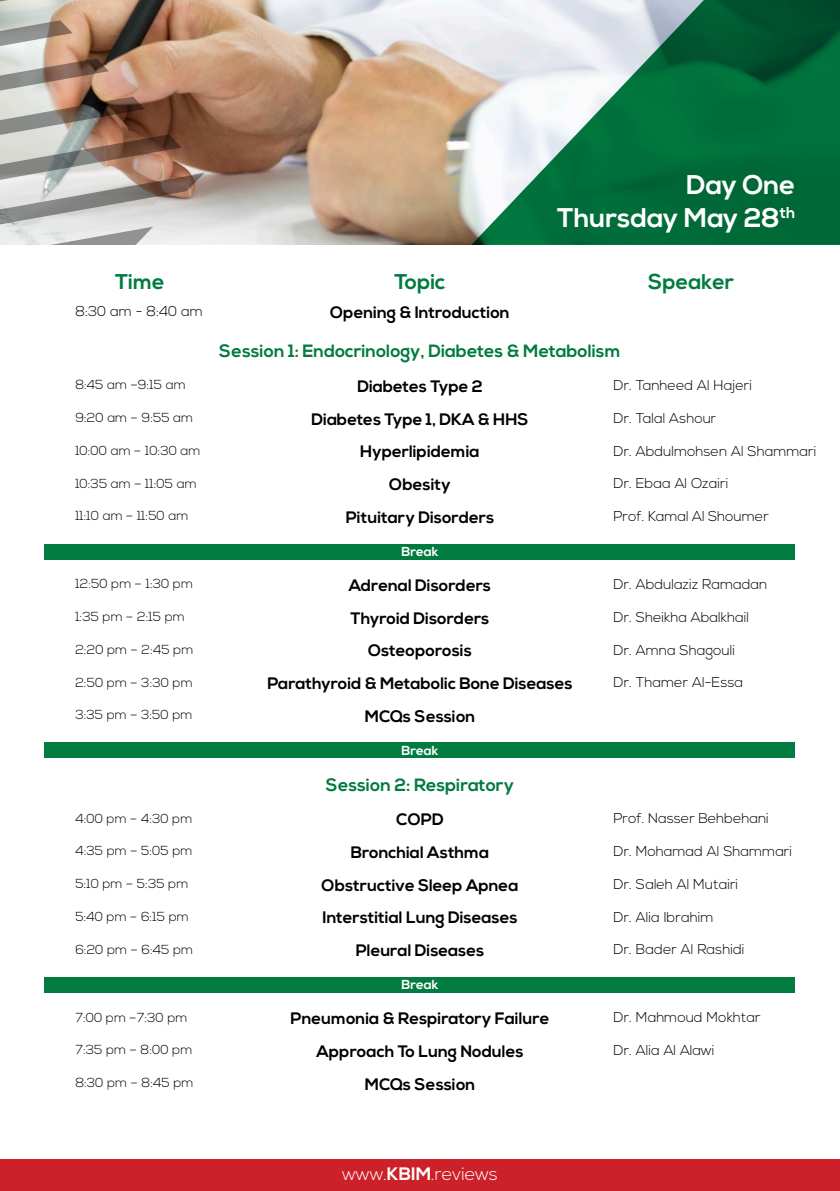
<style>
.page{position:relative;width:840px;height:1191px;background:#fff}
.page>*{position:absolute;margin:0;border:0;box-sizing:border-box;transform-origin:0 0}
.t1{font:700 27px/32.4px "Nexa";color:#fff;text-align:right}
.t2{font:700 21.4px "Nexa";color:#017b3f}
.t3{font:300 18px "Nexa";color:#fff}
.t4{font:700 17.8px "Nexa";color:#017b3f}
.t5{font:700 16.6px/32.8px "Nexa";color:#000100;text-align:center}
.t6{font:300 14.2px "Nexa";color:#000100}
.t7{font:300 13px "Nexa";color:#000100}
.t8{font:700 13px "Nexa";color:#fff}
.s1{font-weight:700}
</style>
<div class="page">
<div style="left:45px;top:743px;width:749px;height:15px;background:#017b3f"></div>
<div style="left:45px;top:977px;width:749px;height:15px;background:#017b3f"></div>
<div style="left:45px;top:544px;width:749px;height:15px;background:#017b3f"></div>
<img style="left:204px;top:0;width:267px;height:245px">
<img style="left:0;top:0;width:204px;height:245px">
<svg style="left:471px;top:0;width:368px;height:245px;background:#499272"></svg>
<div style="left:0;top:1159px;width:839px;height:32px;background:#cc2128"></div>
<p class="t2" style="left:115px;top:269px;width:51px">Time</p>
<p class="t6" style="left:75px;top:303px;width:129px">8:30 am - 8:40 am</p>
<p class="t7" style="left:75px;top:377px;width:112px">8:45 am –9:15 am</p>
<p class="t7" style="left:75px;top:410px;width:119px">9:20 am – 9:55 am</p>
<p class="t7" style="left:75px;top:443px;width:127px">10:00 am – 10:30 am</p>
<p class="t7" style="left:75px;top:476px;width:123px">10:35 am – 11:05 am</p>
<p class="t7" style="left:75px;top:508px;width:114px">11:10 am – 11:50 am</p>
<p class="t7" style="left:75px;top:576px;width:119px">12:50 pm – 1:30 pm</p>
<p class="t7" style="left:75px;top:609px;width:111px">1:35 pm – 2:15 pm</p>
<p class="t7" style="left:75px;top:642px;width:119px">2:20 pm – 2:45 pm</p>
<p class="t7" style="left:75px;top:674px;width:119px">2:50 pm – 3:30 pm</p>
<p class="t7" style="left:75px;top:707px;width:119px">3:35 pm – 3:50 pm</p>
<p class="t7" style="left:75px;top:810px;width:118px">4:00 pm – 4:30 pm</p>
<p class="t7" style="left:75px;top:843px;width:119px">4:35 pm – 5:05 pm</p>
<p class="t7" style="left:75px;top:876px;width:114px">5:10 pm – 5:35 pm</p>
<p class="t7" style="left:75px;top:909px;width:115px">5:40 pm – 6:15 pm</p>
<p class="t7" style="left:75px;top:941px;width:119px">6:20 pm – 6:45 pm</p>
<p class="t7" style="left:75px;top:1009px;width:114px">7:00 pm –7:30 pm</p>
<p class="t7" style="left:75px;top:1042px;width:118px">7:35 pm – 8:00 pm</p>
<p class="t7" style="left:75px;top:1075px;width:120px">8:30 pm – 8:45 pm</p>
<p class="t2" style="left:394px;top:269px;width:52px">Topic</p>
<p class="t5" style="left:330px;top:296px;width:181px">Opening &amp; Introduction</p>
<h1 class="t1" style="left:557px;top:170px;width:239px">Day One<br>Thursday May 28<sup>th</sup></h1>
<p class="t2" style="left:648px;top:269px;width:87px">Speaker</p>
<p class="t4" style="left:219px;top:341px;width:402px">Session 1: Endocrinology, Diabetes &amp; Metabolism</p>
<p class="t5" style="left:311px;top:370px;width:218px">Diabetes Type 2<br>Diabetes Type 1, DKA &amp; HHS<br>Hyperlipidemia<br>Obesity<br>Pituitary Disorders</p>
<p class="t8" style="left:401px;top:544px;width:38px">Break</p>
<p class="t5" style="left:267px;top:569px;width:306px">Adrenal Disorders<br>Thyroid Disorders<br>Osteoporosis<br>Parathyroid &amp; Metabolic Bone Diseases<br>MCQs Session</p>
<p class="t8" style="left:401px;top:743px;width:38px">Break</p>
<p class="t4" style="left:325px;top:774px;width:190px">Session 2: Respiratory</p>
<p class="t5" style="left:321px;top:803px;width:198px">COPD<br>Bronchial Asthma<br>Obstructive Sleep Apnea<br>Interstitial Lung Diseases<br>Pleural Diseases</p>
<p class="t8" style="left:401px;top:977px;width:38px">Break</p>
<p class="t5" style="left:290px;top:1002px;width:260px">Pneumonia &amp; Respiratory Failure<br>Approach To Lung Nodules<br>MCQs Session</p>
<p class="t6" style="left:613px;top:377px;width:140px">Dr. Tanheed Al Hajeri</p>
<p class="t6" style="left:613px;top:410px;width:104px">Dr. Talal Ashour</p>
<p class="t6" style="left:613px;top:443px;width:204px">Dr. Abdulmohsen Al Shammari</p>
<p class="t6" style="left:613px;top:475px;width:116px">Dr. Ebaa Al Ozairi</p>
<p class="t6" style="left:613px;top:508px;width:157px">Prof. Kamal Al Shoumer</p>
<p class="t6" style="left:613px;top:576px;width:155px">Dr. Abdulaziz Ramadan</p>
<p class="t6" style="left:613px;top:609px;width:137px">Dr. Sheikha Abalkhail</p>
<p class="t6" style="left:613px;top:641px;width:123px">Dr. Amna Shagouli</p>
<p class="t6" style="left:613px;top:674px;width:131px">Dr. Thamer Al-Essa</p>
<p class="t6" style="left:613px;top:810px;width:157px">Prof. Nasser Behbehani</p>
<p class="t6" style="left:613px;top:843px;width:180px">Dr. Mohamad Al Shammari</p>
<p class="t6" style="left:613px;top:876px;width:126px">Dr. Saleh Al Mutairi</p>
<p class="t6" style="left:613px;top:908px;width:101px">Dr. Alia Ibrahim</p>
<p class="t6" style="left:613px;top:941px;width:132px">Dr. Bader Al Rashidi</p>
<p class="t6" style="left:613px;top:1009px;width:148px">Dr. Mahmoud Mokhtar</p>
<p class="t6" style="left:613px;top:1042px;width:102px">Dr. Alia Al Alawi</p>
<p class="t3" style="left:342px;top:1163px;width:157px">www.<span class="s1">KBIM</span>.reviews</p>
</div>
